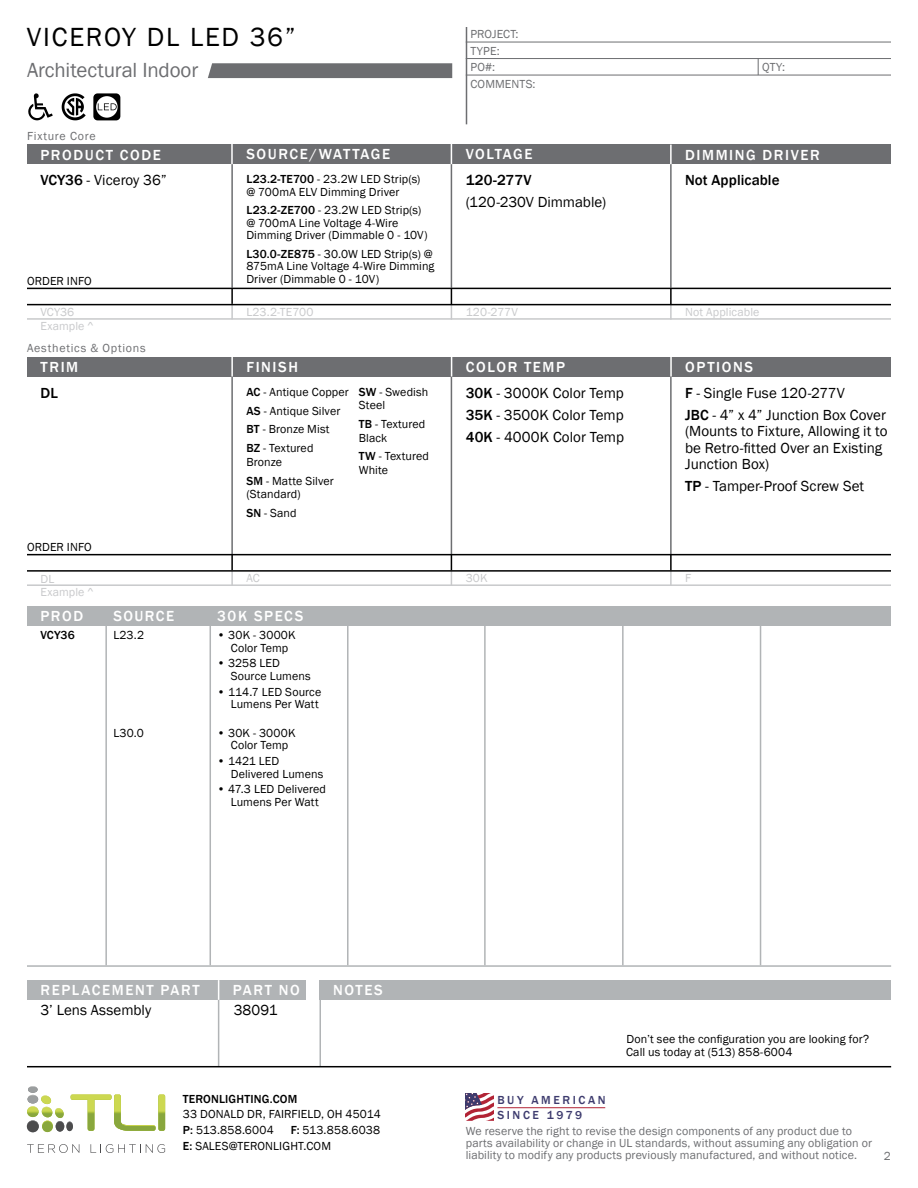
<style>
.page{position:relative;width:918px;height:1188px;background:#fff}
.page>*{position:absolute;margin:0;border:0;box-sizing:border-box;transform-origin:0 0}
.t1{font:27px "Franklin Gothic";letter-spacing:.065em;color:#000}
.t2{font:21px "Franklin Gothic";letter-spacing:-.01em;color:#6d6e71}
.t3{font:15px/21.9px "Franklin Gothic";color:#000}
.t4{font:500 15px "Franklin Gothic";letter-spacing:.105em;color:#fff}
.t5{font:500 15px "Franklin Gothic";letter-spacing:.005em;color:#000}
.t6{font:12px/12.8px "Franklin Gothic";letter-spacing:.01em;color:#000}
.t7{font:12px/12px "Franklin Gothic";letter-spacing:.01em;color:#6d6e71}
.t8{font:12px "Franklin Gothic";letter-spacing:.01em;color:#c8c9cb}
.t9{font:500 12px "Franklin Gothic";letter-spacing:.015em;color:#000}
.t10{font:500 12px/15px "Franklin Gothic";letter-spacing:.215em;color:#3d3b6e}
.t11{font:12px "Franklin Gothic";letter-spacing:.065em;color:#6d6e71}
.t12{font:12px "Franklin Gothic";letter-spacing:.06em;color:#6d6e71}
.s1{font-weight:500}
</style>
<div class="page">
<hr style="left:218px;top:997px;width:1px;height:70px;background:#b1b4b6">
<hr style="left:231px;top:370px;width:2px;height:185px;background:#6d6e71">
<hr style="left:670px;top:370px;width:2px;height:185px;background:#6d6e71">
<hr style="left:451px;top:370px;width:1px;height:185px;background:#6d6e71">
<hr style="left:231px;top:158px;width:2px;height:130px;background:#6d6e71">
<hr style="left:670px;top:158px;width:2px;height:130px;background:#6d6e71">
<hr style="left:451px;top:158px;width:1px;height:130px;background:#6d6e71">
<div style="left:27px;top:145px;width:864px;height:19px;background:#6d6e71"></div>
<hr style="left:466px;top:27px;width:1px;height:97px;background:#6d6e71">
<hr style="left:466px;top:42px;width:425px;height:1px;background:#6d6e71">
<hr style="left:466px;top:58px;width:425px;height:1px;background:#6d6e71">
<hr style="left:466px;top:75px;width:425px;height:1px;background:#6d6e71">
<hr style="left:231px;top:141px;width:2px;height:23px;background:#fff">
<svg style="left:670px;top:145px;width:2px;height:19px"></svg>
<svg style="left:451px;top:145px;width:1px;height:19px"></svg>
<div style="left:27px;top:357px;width:864px;height:20px;background:#6d6e71"></div>
<div style="left:27px;top:606px;width:864px;height:20px;background:#b1b4b6"></div>
<hr style="left:231px;top:351px;width:2px;height:26px;background:#fff">
<hr style="left:670px;top:354px;width:2px;height:23px;background:#fff">
<svg style="left:451px;top:357px;width:1px;height:20px"></svg>
<div style="left:27px;top:980px;width:279px;height:20px;background:#b1b4b6"></div>
<div style="left:320px;top:980px;width:571px;height:20px;background:#b1b4b6"></div>
<svg style="left:758px;top:59px;width:1px;height:16px"></svg>
<svg style="left:670px;top:289px;width:2px;height:29px"></svg>
<svg style="left:451px;top:289px;width:1px;height:29px"></svg>
<svg style="left:231px;top:289px;width:2px;height:29px"></svg>
<hr style="left:27px;top:288px;width:864px;height:1px;background:#000">
<hr style="left:27px;top:304px;width:864px;height:1px;background:#000">
<hr style="left:27px;top:318px;width:864px;height:2px;background:#c8c9cb">
<svg style="left:670px;top:555px;width:2px;height:29px"></svg>
<svg style="left:451px;top:555px;width:1px;height:29px"></svg>
<svg style="left:231px;top:555px;width:2px;height:29px"></svg>
<hr style="left:27px;top:554px;width:864px;height:1px;background:#000">
<hr style="left:27px;top:570px;width:864px;height:2px;background:#000">
<hr style="left:27px;top:584px;width:864px;height:2px;background:#c8c9cb">
<hr style="left:105px;top:610px;width:2px;height:355px;background:#b1b4b6">
<hr style="left:622px;top:610px;width:2px;height:355px;background:#b1b4b6">
<hr style="left:760px;top:610px;width:1px;height:355px;background:#b1b4b6">
<hr style="left:210px;top:610px;width:1px;height:355px;background:#b1b4b6">
<hr style="left:347px;top:610px;width:2px;height:355px;background:#b1b4b6">
<hr style="left:484px;top:610px;width:2px;height:355px;background:#b1b4b6">
<hr style="left:27px;top:965px;width:864px;height:2px;background:#b1b4b6">
<svg style="left:218px;top:980px;width:1px;height:20px"></svg>
<hr style="left:320px;top:997px;width:1px;height:70px;background:#b1b4b6">
<svg style="left:93px;top:93px;width:27px;height:27px"></svg>
<svg style="left:62px;top:93px;width:24px;height:27px"></svg>
<svg style="left:28px;top:93px;width:25px;height:27px"></svg>
<svg style="left:208px;top:63px;width:244px;height:15px;background:#707174"></svg>
<hr style="left:27px;top:1066px;width:864px;height:1px;background:#000">
<svg style="left:27px;top:1086px;width:138px;height:46px"></svg>
<svg style="left:27px;top:1144px;width:52px;height:9px"></svg>
<svg style="left:91px;top:1144px;width:74px;height:9px"></svg>
<svg style="left:466px;top:1093px;width:28px;height:28px"></svg>
<hr style="left:497px;top:1107px;width:108px;height:1px;background:#b22335">
<h1 class="t1" style="left:27px;top:20px;width:270px">VICEROY DL LED 36”</h1>
<h2 class="t2" style="left:27px;top:57px;width:173px">Architectural Indoor</h2>
<p class="t12" style="left:27px;top:129px;width:70px">Fixture Core</p>
<p class="t7" style="left:470px;top:26px;width:50px;line-height:16.4px">PROJECT:<br>TYPE:</p>
<p class="t7" style="left:470px;top:78px;width:67px">COMMENTS:</p>
<p class="t7" style="left:470px;top:61px;width:26px">PO#:</p>
<p class="t7" style="left:762px;top:61px;width:24px">QTY:</p>
<p class="t4" style="left:40px;top:146px;width:122px">PRODUCT CODE</p>
<p class="t4" style="left:246px;top:145px;width:145px">SOURCE/WATTAGE</p>
<p class="t4" style="left:466px;top:145px;width:68px">VOLTAGE</p>
<p class="t4" style="left:685px;top:146px;width:136px">DIMMING DRIVER</p>
<p class="t3" style="left:40px;top:170px;width:128px"><span class="s1">VCY36</span> - Viceroy 36”</p>
<p class="t6" style="left:246px;top:173px;width:176px"><span class="s1">L23.2-TE700</span> - 23.2W LED Strip(s) @ 700mA ELV Dimming Driver</p>
<p class="t6" style="left:246px;top:204px;width:183px"><span class="s1">L23.2-ZE700</span> - 23.2W LED Strip(s) @ 700mA Line Voltage 4-Wire<br>Dimming Driver (Dimmable 0 - 10V)</p>
<p class="t6" style="left:246px;top:247px;width:190px"><span class="s1">L30.0-ZE875</span> - 30.0W LED Strip(s) @<br>875mA Line Voltage 4-Wire Dimming<br>Driver (Dimmable 0 - 10V)</p>
<p class="t6" style="left:27px;top:275px;width:66px">ORDER INFO</p>
<p class="t5" style="left:466px;top:171px;width:67px">120-277V</p>
<p class="t3" style="left:466px;top:191px;width:142px">(120-230V Dimmable)</p>
<p class="t5" style="left:685px;top:171px;width:96px">Not Applicable</p>
<p class="t8" style="left:41px;top:305px;width:35px">VCY36</p>
<p class="t8" style="left:246px;top:305px;width:69px">L23.2-TE700</p>
<p class="t8" style="left:466px;top:305px;width:54px">120-277V</p>
<p class="t8" style="left:685px;top:305px;width:76px">Not Applicable</p>
<p class="t8" style="left:40px;top:319px;width:55px">Example ^</p>
<p class="t11" style="left:27px;top:341px;width:120px">Aesthetics &amp; Options</p>
<p class="t4" style="left:41px;top:358px;width:39px">TRIM</p>
<p class="t4" style="left:247px;top:358px;width:53px">FINISH</p>
<p class="t4" style="left:466px;top:358px;width:101px">COLOR TEMP</p>
<p class="t4" style="left:685px;top:358px;width:69px">OPTIONS</p>
<p class="t5" style="left:40px;top:383px;width:19px">DL</p>
<p class="t6" style="left:27px;top:541px;width:66px">ORDER INFO</p>
<p class="t8" style="left:40px;top:571px;width:15px">DL</p>
<p class="t8" style="left:40px;top:585px;width:55px">Example ^</p>
<p class="t4" style="left:40px;top:606px;width:44px">PROD</p>
<p class="t4" style="left:113px;top:606px;width:62px">SOURCE</p>
<p class="t9" style="left:40px;top:628px;width:36px">VCY36</p>
<p class="t6" style="left:113px;top:629px;width:32px">L23.2</p>
<p class="t6" style="left:113px;top:727px;width:32px">L30.0</p>
<p class="t6" style="left:246px;top:382px;width:104px;line-height:18.9px"><span class="s1">AC</span> - Antique Copper<br><span class="s1">AS</span> - Antique Silver<br><span class="s1">BT</span> - Bronze Mist<br><span class="s1">BZ</span> - Textured</p>
<p class="t6" style="left:246px;top:453px;width:89px;line-height:18.9px">Bronze<br><span class="s1">SM</span> - Matte Silver</p>
<p class="t6" style="left:246px;top:485px;width:56px;line-height:18.9px">(Standard)<br><span class="s1">SN</span> - Sand</p>
<p class="t6" style="left:359px;top:385px;width:71px;line-height:13.5px"><span class="s1">SW</span> - Swedish<br>Steel</p>
<p class="t6" style="left:359px;top:418px;width:68px;line-height:13.5px"><span class="s1">TB</span> - Textured<br>Black</p>
<p class="t6" style="left:359px;top:450px;width:72px;line-height:13.5px"><span class="s1">TW</span> - Textured<br>White</p>
<p class="t8" style="left:246px;top:571px;width:15px">AC</p>
<p class="t4" style="left:217px;top:606px;width:88px">30K SPECS</p>
<p class="t6" style="left:217px;top:629px;width:80px;text-align:center">• 30K - 3000K<br>Color Temp</p>
<p class="t6" style="left:231px;top:657px;width:81px;text-indent:-13px">• 3258 LED<br>Source Lumens</p>
<p class="t6" style="left:217px;top:686px;width:106px;text-align:right">• 114.7 LED Source<br>Lumens Per Watt</p>
<p class="t6" style="left:217px;top:726px;width:80px;text-align:center">• 30K - 3000K<br>Color Temp</p>
<p class="t6" style="left:231px;top:755px;width:94px;text-indent:-13px">• 1421 LED<br>Delivered Lumens</p>
<p class="t6" style="left:217px;top:783px;width:110px;text-align:center">• 47.3 LED Delivered<br>Lumens Per Watt</p>
<p class="t3" style="left:466px;top:382px;width:160px;text-align:justify"><span class="s1">30K</span> - 3000K Color Temp <span class="s1">35K</span> - 3500K Color Temp <span class="s1">40K</span> - 4000K Color Temp</p>
<p class="t8" style="left:466px;top:571px;width:23px">30K</p>
<p class="t3" style="left:685px;top:382px;width:202px"><span class="s1">F</span> - Single Fuse 120-277V<br><span class="s1">JBC</span> - 4” x 4” Junction Box Cover</p>
<p class="t3" style="left:685px;top:423px;width:204px;line-height:16.5px">(Mounts to Fixture, Allowing it to be Retro-fitted Over an Existing<br>Junction Box)</p>
<p class="t3" style="left:685px;top:475px;width:181px"><span class="s1">TP</span> - Tamper-Proof Screw Set</p>
<p class="t8" style="left:685px;top:571px;width:8px">F</p>
<p class="t4" style="left:40px;top:981px;width:161px">REPLACEMENT PART</p>
<p class="t4" style="left:233px;top:981px;width:69px">PART NO</p>
<p class="t4" style="left:333px;top:981px;width:51px">NOTES</p>
<p class="t3" style="left:40px;top:1000px;width:112px">3’ Lens Assembly</p>
<p class="t3" style="left:234px;top:1000px;width:45px">38091</p>
<p class="t6" style="left:626px;top:1032px;width:245px;line-height:13.5px">Don’t see the configuration you are looking for?<br>Call us today at (513) 858-6004</p>
<p class="t9" style="left:183px;top:1091px;width:116px">TERONLIGHTING.COM</p>
<p class="t6" style="left:183px;top:1107px;width:200px;line-height:15.8px">33 DONALD DR, FAIRFIELD, OH 45014<br><span class="s1">P:</span> 513.858.6004</p>
<p class="t10" style="left:497px;top:1093px;width:110px">BUY AMERICAN<br>SINCE 1979</p>
<p class="t6" style="left:183px;top:1123px;width:199px;line-height:15.8px;text-indent:108px"><span class="s1">F:</span> 513.858.6038<br><span class="s1">E:</span> SALES@TERONLIGHT.COM</p>
<p class="t7" style="left:466px;top:1125px;width:408px">We reserve the right to revise the design components of any product due to parts availability or change in UL standards, without assuming any obligation or liability to modify any products previously manufactured, and without notice.</p>
<p class="t7" style="left:884px;top:1150px;width:9px">2</p>
</div>
